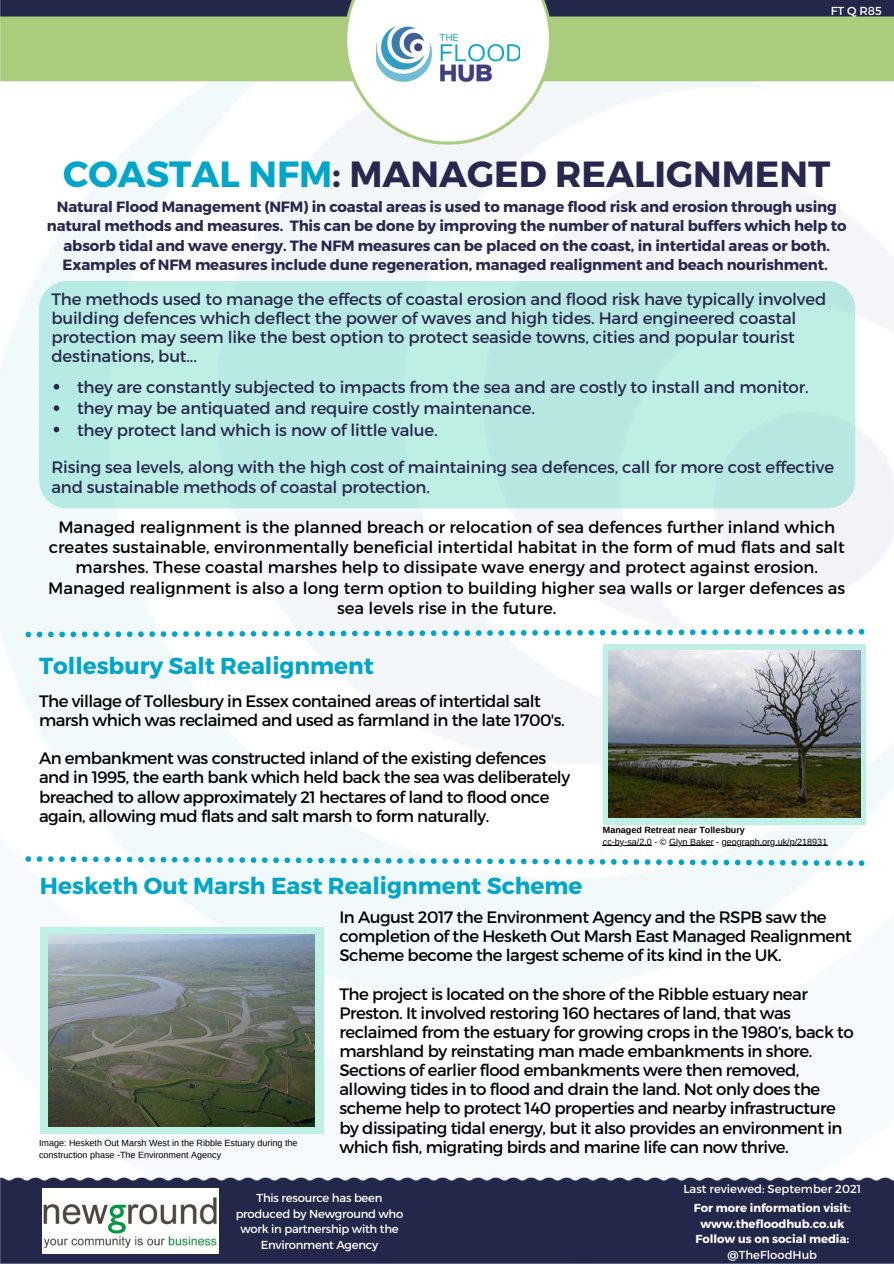
<style>
.page{position:relative;width:894px;height:1264px;background:#fff}
.page>*{position:absolute;margin:0;border:0;box-sizing:border-box;transform-origin:0 0}
.t1{font:700 36.45px "Montserrat";color:#28284f}
.t2{font:700 23.1px "Montserrat";color:#00a6c9}
.t3{font:16.5px/19.2px "Montserrat";letter-spacing:-.03em;color:#000}
.t4{font:16.5px/19.2px "Montserrat";letter-spacing:-.01em;color:#28284f}
.t5{font:16.5px/20.2px "Montserrat";color:#000;text-align:center}
.t6{font:700 14.85px/19.2px "Montserrat";letter-spacing:-.01em;color:#28284f;text-align:center}
.t7{font:11.55px/15.8px "Montserrat";letter-spacing:-.02em;color:#fff;text-align:center}
.t8{font:700 11.55px/15.8px "Montserrat";color:#fff;text-align:center}
.t9{font:11.55px "Montserrat";color:#fff}
.t10{font:9px/12px "Arimo";color:#000}
.t11{font:700 9px "Arimo";color:#000}
.s1{color:#00a6c9}
.s2{font-weight:400}
</style>
<div class="page">
<img style="left:0;top:144px;width:893px;height:990px">
<img style="left:0;top:0;width:893px;height:144px">
<img style="left:376px;top:26px;width:143px;height:56px">
<div style="left:0;top:1177px;width:893px;height:86px;background:#23284b"></div>
<img style="left:43px;top:1188px;width:175px;height:65px">
<div style="left:40px;top:927px;width:283px;height:206px;background:#bef0e6"></div>
<img style="left:49px;top:934px;width:265px;height:192px">
<svg style="left:25px;top:629px;width:839px;height:8px"></svg>
<div style="left:602px;top:644px;width:263px;height:180px;background:#bef0e6"></div>
<svg style="left:25px;top:856px;width:839px;height:10px"></svg>
<img style="left:608px;top:650px;width:251px;height:167px">
<div style="left:39px;top:281px;width:816px;height:227px;background:#b6eae2;border-radius:28px"></div>
<svg style="left:54px;top:384px;width:5px;height:5px"></svg>
<svg style="left:54px;top:405px;width:5px;height:6px"></svg>
<svg style="left:54px;top:426px;width:5px;height:6px"></svg>
<hr style="left:602px;top:845px;width:49px;height:1px;background:#000">
<hr style="left:669px;top:845px;width:44px;height:1px;background:#000">
<hr style="left:721px;top:845px;width:106px;height:1px;background:#000">
<p class="t7" style="left:830px;top:2px;width:53px">FT Q R85</p>
<h1 class="t1" style="left:63px;top:150px;width:768px"><span class="s1">COASTAL NFM</span>: MANAGED REALIGNMENT</h1>
<p class="t6" style="left:47px;top:197px;width:801px">Natural Flood Management (NFM) in coastal areas is used to manage flood risk and erosion through using natural methods and measures. This can be done by improving the number of natural buffers which help to absorb tidal and wave energy. The NFM measures can be placed on the coast, in intertidal areas or both.<br>Examples of NFM measures include dune regeneration, managed realignment and beach nourishment.</p>
<h4 class="t4" style="left:51px;top:288px;width:776px">The methods used to manage the effects of coastal erosion and flood risk have typically involved building defences which deflect the power of waves and high tides. Hard engineered coastal protection may seem like the best option to protect seaside towns, cities and popular tourist destinations, but...</h4>
<p class="t4" style="left:77px;top:376px;width:733px">they are constantly subjected to impacts from the sea and are costly to install and monitor.</p>
<h3 class="t4" style="left:77px;top:398px;width:459px">they may be antiquated and require costly maintenance.</h3>
<h3 class="t4" style="left:77px;top:419px;width:362px">they protect land which is now of little value.</h3>
<p class="t4" style="left:51px;top:457px;width:784px">Rising sea levels, along with the high cost of maintaining sea defences, call for more cost effective and sustainable methods of coastal protection.</p>
<h2 class="t5" style="left:48px;top:516px;width:798px">Managed realignment is the planned breach or relocation of sea defences further inland which creates sustainable, environmentally beneficial intertidal habitat in the form of mud flats and salt marshes. These coastal marshes help to dissipate wave energy and protect against erosion.<br>Managed realignment is also a long term option to building higher sea walls or larger defences as sea levels rise in the future.</h2>
<h3 class="t2" style="left:39px;top:650px;width:336px">Tollesbury Salt Realignment</h3>
<p class="t3" style="left:39px;top:690px;width:527px">The village of Tollesbury in Essex contained areas of intertidal salt marsh which was reclaimed and used as farmland in the late 1700's.</p>
<p class="t3" style="left:39px;top:748px;width:532px">An embankment was constructed inland of the existing defences and in 1995, the earth bank which held back the sea was deliberately breached to allow approximately 21 hectares of land to flood once again, allowing mud flats and salt marsh to form naturally.</p>
<p class="t11" style="left:602px;top:824px;width:143px">Managed Retreat near Tollesbury</p>
<p class="t10" style="left:602px;top:835px;width:226px">cc-by-sa/2.0 - © Glyn Baker - geograph.org.uk/p/218931</p>
<p class="t2" style="left:40px;top:870px;width:543px">Hesketh Out Marsh East Realignment Scheme</p>
<h3 class="t3" style="left:339px;top:906px;width:514px">In August 2017 the Environment Agency and the RSPB saw the completion of the Hesketh Out Marsh East Managed Realignment<br>Scheme become the largest scheme of its kind in the UK.</h3>
<p class="t3" style="left:339px;top:983px;width:515px">The project is located on the shore of the Ribble estuary near Preston. It involved restoring 160 hectares of land, that was reclaimed from the estuary for growing crops in the 1980’s, back to marshland by reinstating man made embankments in shore.<br>Sections of earlier flood embankments were then removed, allowing tides in to flood and drain the land. Not only does the scheme help to protect 140 properties and nearby infrastructure by dissipating tidal energy, but it also provides an environment in which fish, migrating birds and marine life can now thrive.</p>
<h3 class="t10" style="left:39px;top:1136px;width:260px">Image: Hesketh Out Marsh West in the Ribble Estuary during the construction phase -The Environment Agency</h3>
<p class="t7" style="left:235px;top:1189px;width:169px">This resource has been produced by Newground who work in partnership with the<br>Environment Agency</p>
<h2 class="t9" style="left:683px;top:1181px;width:179px">Last reviewed: September 2021</h2>
<h5 class="t8" style="left:693px;top:1199px;width:159px">For more information visit: www.thefloodhub.co.uk<br>Follow us on social media: <span class="s2">@TheFloodHub</span></h5>
</div>
